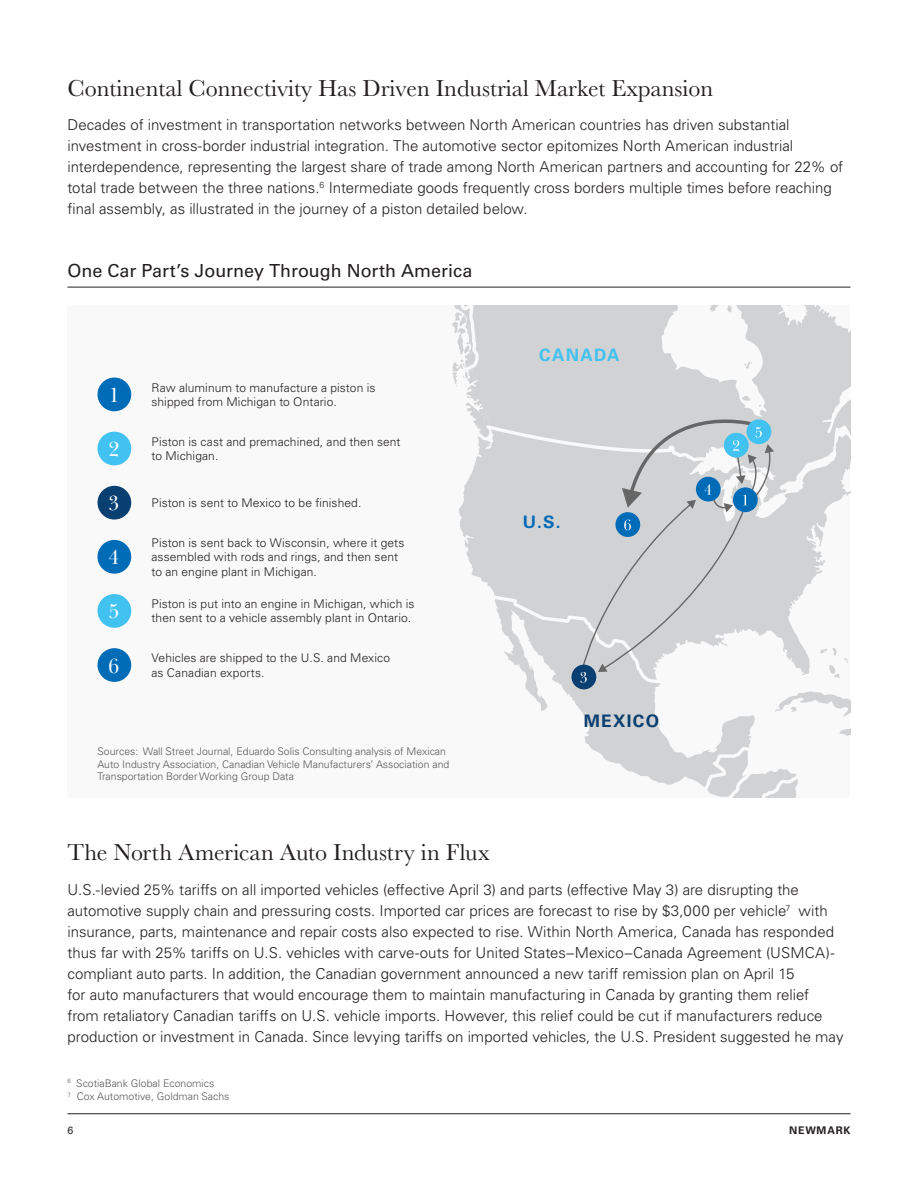
<style>
.page{position:relative;width:918px;height:1188px;background:#fff}
.page>*{position:absolute;margin:0;border:0;box-sizing:border-box;transform-origin:0 0}
.t1{font:24px "Baskerville";color:#231f20}
.t2{font:21px "Baskerville Display PT";color:#fff}
.t3{font:18px "Univers LT Pro 55 Roman";letter-spacing:-.005em;color:#231f20}
.t4{font:700 17.25px "Univers LT Pro 65";letter-spacing:.075em;color:#41c2f0}
.t5{font:700 17.25px "Univers LT Pro 65";letter-spacing:.075em;color:#093f71}
.t6{font:700 17.25px "Univers LT Pro 65";color:#006bb6}
.t7{font:300 15px/21px "Univers LT Pro 45";color:#231f20}
.t8{font:300 12px/14.4px "Univers LT Pro 45";letter-spacing:.01em;color:#231f20}
.t9{font:300 10.5px/12.6px "Univers LT Pro 45";color:#57585a}
.t10{font:700 10.5px "Univers LT Pro 65";letter-spacing:.075em;color:#231f20}
.t11{font:10.5px "Univers LT Pro 55 Roman";color:#231f20}
</style>
<div class="page">
<hr style="left:68px;top:1113px;width:782px;height:1px;background:#231f20">
<div style="left:68px;top:305px;width:782px;height:493px;background:#f9f9f9"></div>
<svg style="left:458px;top:503px;width:374px;height:172px;fill:#d1d2d4"></svg>
<svg style="left:775px;top:691px;width:75px;height:26px"></svg>
<svg style="left:839px;top:728px;width:11px;height:8px"></svg>
<svg style="left:819px;top:648px;width:29px;height:30px"></svg>
<svg style="left:495px;top:599px;width:260px;height:188px"></svg>
<svg style="left:707px;top:750px;width:91px;height:48px"></svg>
<svg style="left:463px;top:305px;width:387px;height:198px;fill:#d1d2d4"></svg>
<svg style="left:452px;top:305px;width:54px;height:81px"></svg>
<div style="left:572px;top:665px;width:24px;height:24px;background:#093f71;border-radius:50%"></div>
<svg style="left:580px;top:396px;width:194px;height:287px;background:#cad0d5"></svg>
<hr style="left:68px;top:287px;width:782px;height:1px;background:#231f20">
<div style="left:98px;top:378px;width:33px;height:33px;background:#006bb6;border-radius:50%"></div>
<div style="left:98px;top:432px;width:33px;height:33px;background:#41c2f0;border-radius:50%"></div>
<div style="left:98px;top:486px;width:33px;height:34px;background:#093f71;border-radius:50%"></div>
<div style="left:98px;top:540px;width:33px;height:34px;background:#006bb6;border-radius:50%"></div>
<div style="left:98px;top:594px;width:33px;height:34px;background:#41c2f0;border-radius:50%"></div>
<div style="left:98px;top:648px;width:33px;height:34px;background:#006bb6;border-radius:50%"></div>
<p class="t1" style="left:68px;top:73px;width:647px">Continental Connectivity Has Driven Industrial Market Expansion</p>
<p class="t7" style="left:68px;top:114px;width:777px">Decades of investment in transportation networks between North American countries has driven substantial investment in cross-border industrial integration. The automotive sector epitomizes North American industrial interdependence, representing the largest share of trade among North American partners and accounting for 22% of total trade between the three nations.<sup>6</sup> Intermediate goods frequently cross borders multiple times before reaching final assembly, as illustrated in the journey of a piston detailed below.</p>
<p class="t3" style="left:68px;top:258px;width:406px">One Car Part’s Journey Through North America</p>
<p class="t2" style="left:110px;top:382px;width:9px">1</p>
<p class="t8" style="left:152px;top:380px;width:225px">Raw aluminum to manufacture a piston is shipped from Michigan to Ontario.</p>
<p class="t8" style="left:152px;top:434px;width:251px">Piston is cast and premachined, and then sent</p>
<p class="t2" style="left:109px;top:437px;width:12px">2</p>
<p class="t8" style="left:152px;top:448px;width:68px">to Michigan.</p>
<p class="t2" style="left:109px;top:491px;width:12px">3</p>
<p class="t8" style="left:152px;top:495px;width:212px">Piston is sent to Mexico to be finished.</p>
<p class="t8" style="left:152px;top:535px;width:254px">Piston is sent back to Wisconsin, where it gets assembled with rods and rings, and then sent to an engine plant in Michigan.</p>
<p class="t2" style="left:109px;top:545px;width:12px">4</p>
<p class="t2" style="left:109px;top:599px;width:12px">5</p>
<p class="t2" style="left:109px;top:653px;width:12px">6</p>
<p class="t8" style="left:152px;top:596px;width:264px">Piston is put into an engine in Michigan, which is</p>
<p class="t8" style="left:152px;top:611px;width:261px">then sent to a vehicle assembly plant in Ontario.</p>
<p class="t8" style="left:152px;top:650px;width:240px">Vehicles are shipped to the U.S. and Mexico</p>
<p class="t8" style="left:152px;top:665px;width:115px">as Canadian exports.</p>
<p class="t9" style="left:98px;top:745px;width:353px">Sources: Wall Street Journal, Eduardo Solis Consulting analysis of Mexican<br>Auto Industry Association, Canadian Vehicle Manufacturers’ Association and<br>Transportation Border Working Group Data</p>
<p class="t4" style="left:539px;top:342px;width:82px">CANADA</p>
<p class="t6" style="left:523px;top:510px;width:39px">U.S.</p>
<p class="t5" style="left:584px;top:708px;width:77px">MEXICO</p>
<p class="t1" style="left:68px;top:837px;width:424px">The North American Auto Industry in Flux</p>
<p class="t7" style="left:68px;top:879px;width:778px">U.S.-levied 25% tariffs on all imported vehicles (effective April 3) and parts (effective May 3) are disrupting the automotive supply chain and pressuring costs. Imported car prices are forecast to rise by $3,000 per vehicle<sup>7</sup> with insurance, parts, maintenance and repair costs also expected to rise. Within North America, Canada has responded thus far with 25% tariffs on U.S. vehicles with carve-outs for United States–Mexico–Canada Agreement (USMCA)- compliant auto parts. In addition, the Canadian government announced a new tariff remission plan on April 15<br>for auto manufacturers that would encourage them to maintain manufacturing in Canada by granting them relief from retaliatory Canadian tariffs on U.S. vehicle imports. However, this relief could be cut if manufacturers reduce production or investment in Canada. Since levying tariffs on imported vehicles, the U.S. President suggested he may</p>
<p class="t9" style="left:68px;top:1076px;width:148px"><sup>6</sup> ScotiaBank Global Economics</p>
<p class="t9" style="left:68px;top:1090px;width:163px"><sup>7</sup> Cox Automotive, Goldman Sachs</p>
<p class="t11" style="left:68px;top:1123px;width:7px">6</p>
<p class="t10" style="left:789px;top:1123px;width:63px">NEWMARK</p>
</div>
